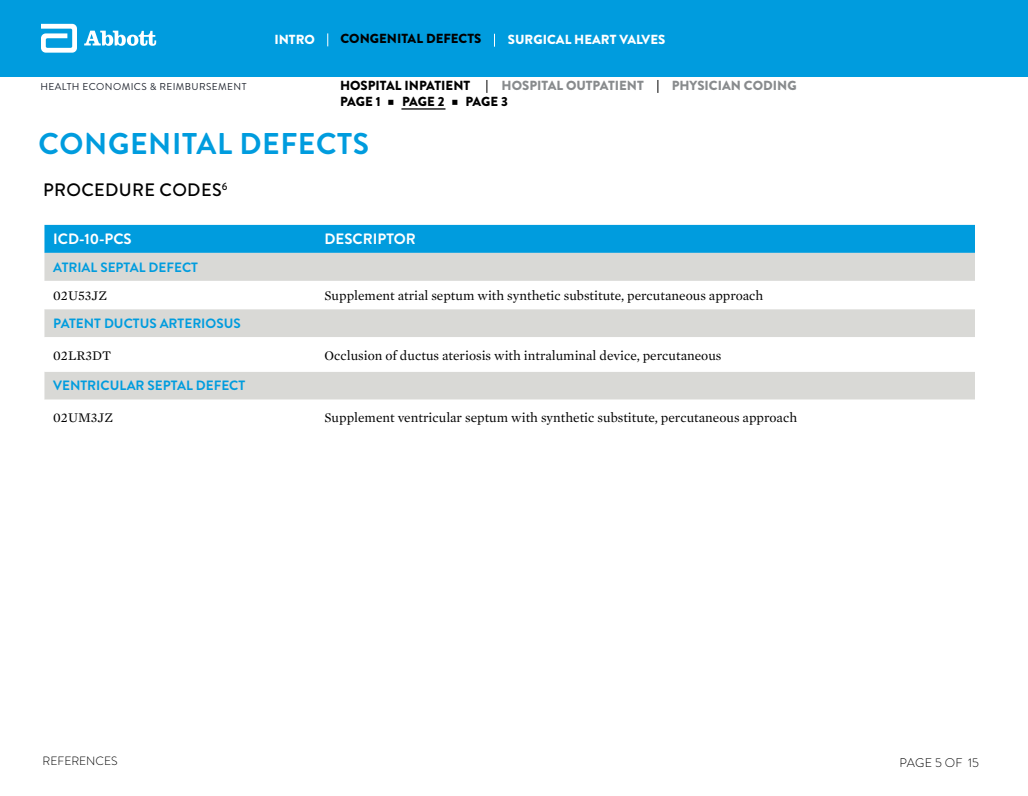
<style>
.page{position:relative;width:1028px;height:796px;background:#fff}
.page>*{position:absolute;margin:0;border:0;box-sizing:border-box;transform-origin:0 0}
.t1{font:700 30px "Brandon Grotesque";letter-spacing:.02em;color:#009cde}
.t2{font:500 18px "Brandon Grotesque";letter-spacing:.02em;color:#000}
.Table_Mercury_27_Blk_Cntr{font:700 15px "Brandon Grotesque";color:#fff}
.Table_Text__Description__27_Left{font:700 15px "Brandon Grotesque";color:#fff}
.Table_Mercury_27_Blk_Cntr-2{font:13.5px "Mercury Text G1";color:#000}
.Table_Mercury_27_Blk_Cntr-3{font:700 13.5px "Brandon Grotesque";color:#009cde}
.t3{font:900 13.15px "Brandon Grotesque";color:#000}
.t4{font:900 13.15px "Brandon Grotesque";color:#888b8d}
.t5{font:900 13.15px "Brandon Grotesque";color:#fff}
.t6{font:300 12.5px "Brandon Grotesque";letter-spacing:.015em;color:#000}
.t7{font:300 12px "Brandon Grotesque";letter-spacing:-.005em;color:#000}
.t8{font:10px "Brandon Grotesque";letter-spacing:.04em;color:#222731}
</style>
<div class="page">
<svg style="left:657px;top:80px;width:1px;height:13px"></svg>
<svg style="left:486px;top:80px;width:1px;height:13px"></svg>
<div style="left:0;top:0;width:1028px;height:76px;background:#009cde"></div>
<svg style="left:41px;top:24px;width:36px;height:29px"></svg>
<svg style="left:84px;top:31px;width:72px;height:15px"></svg>
<svg style="left:494px;top:34px;width:1px;height:13px"></svg>
<svg style="left:327px;top:33px;width:1px;height:13px"></svg>
<div style="left:44px;top:225px;width:931px;height:28px;background:#009cde"></div>
<div style="left:44px;top:253px;width:931px;height:28px;background:#d9d9d6"></div>
<svg style="left:44px;top:309px;width:931px;height:91px;fill:#d9d9d6"></svg>
<hr style="left:401px;top:108px;width:44px;height:2px;background:#262626">
<p class="t8" style="left:40px;top:80px;width:208px">HEALTH ECONOMICS &amp; REIMBURSEMENT</p>
<p class="t5" style="left:274px;top:30px;width:42px">INTRO</p>
<p class="t3" style="left:341px;top:30px;width:142px">CONGENITAL DEFECTS</p>
<p class="t5" style="left:508px;top:30px;width:159px">SURGICAL HEART VALVES</p>
<p class="t3" style="left:340px;top:76px;width:132px">HOSPITAL INPATIENT</p>
<p class="t4" style="left:502px;top:76px;width:144px">HOSPITAL OUTPATIENT</p>
<p class="t4" style="left:672px;top:77px;width:126px">PHYSICIAN CODING</p>
<p class="t3" style="left:340px;top:92px;width:42px">PAGE 1</p>
<p class="t3" style="left:402px;top:92px;width:44px">PAGE 2</p>
<p class="t3" style="left:465px;top:92px;width:44px">PAGE 3</p>
<h1 class="t1" style="left:39px;top:123px;width:332px">CONGENITAL DEFECTS</h1>
<p class="t2" style="left:43px;top:177px;width:186px">PROCEDURE CODES<sup>6</sup></p>
<p class="Table_Mercury_27_Blk_Cntr" style="left:53px;top:229px;width:80px">ICD-10-PCS</p>
<p class="Table_Text__Description__27_Left" style="left:324px;top:229px;width:93px">DESCRIPTOR</p>
<p class="Table_Mercury_27_Blk_Cntr-3" style="left:53px;top:258px;width:146px">ATRIAL SEPTAL DEFECT</p>
<p class="Table_Mercury_27_Blk_Cntr-2" style="left:53px;top:286px;width:56px">02U53JZ</p>
<p class="Table_Mercury_27_Blk_Cntr-2" style="left:324px;top:286px;width:440px">Supplement atrial septum with synthetic substitute, percutaneous approach</p>
<p class="Table_Mercury_27_Blk_Cntr-3" style="left:53px;top:314px;width:189px">PATENT DUCTUS ARTERIOSUS</p>
<p class="Table_Mercury_27_Blk_Cntr-2" style="left:53px;top:346px;width:59px">02LR3DT</p>
<p class="Table_Mercury_27_Blk_Cntr-2" style="left:324px;top:346px;width:399px">Occlusion of ductus ateriosis with intraluminal device, percutaneous</p>
<p class="Table_Mercury_27_Blk_Cntr-3" style="left:53px;top:376px;width:194px">VENTRICULAR SEPTAL DEFECT</p>
<p class="Table_Mercury_27_Blk_Cntr-2" style="left:53px;top:408px;width:62px">02UM3JZ</p>
<p class="Table_Mercury_27_Blk_Cntr-2" style="left:324px;top:408px;width:474px">Supplement ventricular septum with synthetic substitute, percutaneous approach</p>
<p class="t7" style="left:43px;top:753px;width:77px">REFERENCES</p>
<p class="t6" style="left:900px;top:754px;width:81px">PAGE 5 OF 15</p>
</div>
